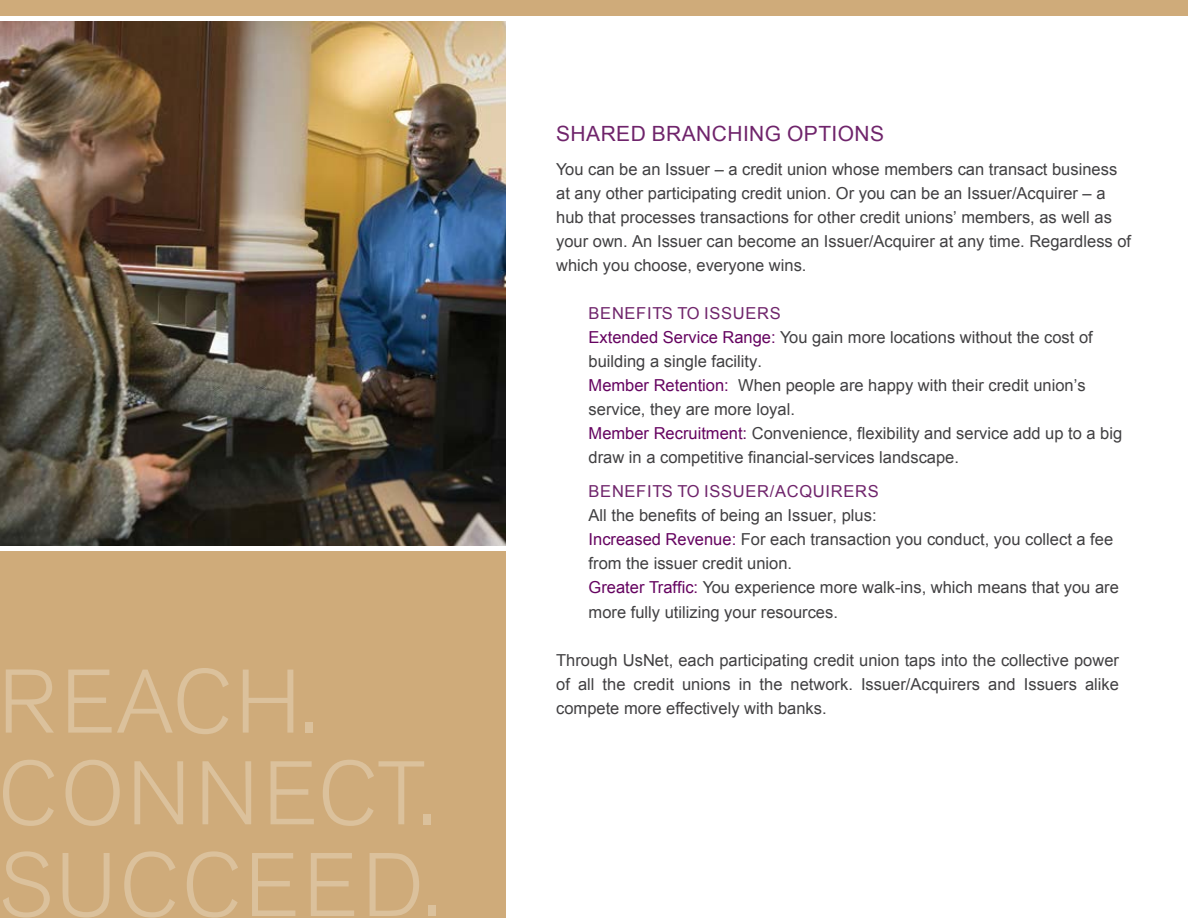
<style>
.page{position:relative;width:1188px;height:918px;background:#fff}
.page>*{position:absolute;margin:0;border:0;box-sizing:border-box;transform-origin:0 0}
.t1{font:300 89.25px/91.7px "Akzidenz Grotesk BE";letter-spacing:.035em;color:#dbc19c}
.t2{font:21px "Arial";letter-spacing:.02em;color:#6f246b}
.t3{font:16.5px/24px "Arial";color:#414042}
.t4{font:16.5px "Arial";letter-spacing:.04em;color:#6f246b}
.s1{color:#6f246b}
.s2{color:#650360}
</style>
<div class="page">
<div style="left:0;top:0;width:1188px;height:16px;background:#cfab7a"></div>
<img style="left:0;top:22px;width:505px;height:524px">
<div style="left:0;top:552px;width:505px;height:366px;background:#cfab7a"></div>
<h1 class="t1" style="left:-2px;top:658px;width:320px">REACH.</h1>
<h1 class="t1" style="left:-2px;top:749px;width:443px">CONNECT.<br>SUCCEED.</h1>
<p class="t2" style="left:556px;top:119px;width:330px">SHARED BRANCHING OPTIONS</p>
<p class="t3" style="left:556px;top:157px;width:576px">You can be an Issuer – a credit union whose members can transact business at any other participating credit union. Or you can be an Issuer/Acquirer – a hub that processes transactions for other credit unions’ members, as well as your own. An Issuer can become an Issuer/Acquirer at any time. Regardless of which you choose, everyone wins.</p>
<p class="t3" style="left:589px;top:301px;width:535px"><span class="s1">BENEFITS TO ISSUERS<br></span><span class="s2">Extended Service Range:</span> You gain more locations without the cost of building a single facility.<br><span class="s2">Member Retention:</span> When people are happy with their credit union’s service, they are more loyal.<br><span class="s2">Member Recruitment:</span> Convenience, flexibility and service add up to a big draw in a competitive financial-services landscape.</p>
<p class="t4" style="left:589px;top:480px;width:292px">BENEFITS TO ISSUER/ACQUIRERS</p>
<p class="t3" style="left:589px;top:504px;width:532px">All the benefits of being an Issuer, plus:<br><span class="s2">Increased Revenue:</span> For each transaction you conduct, you collect a fee from the issuer credit union.<br><span class="s2">Greater Traffic:</span> You experience more walk-ins, which means that you are more fully utilizing your resources.</p>
<p class="t3" style="left:556px;top:648px;width:564px">Through UsNet, each participating credit union taps into the collective power of all the credit unions in the network. Issuer/Acquirers and Issuers alike</p>
<p class="t3" style="left:556px;top:696px;width:272px">compete more effectively with banks.</p>
</div>
